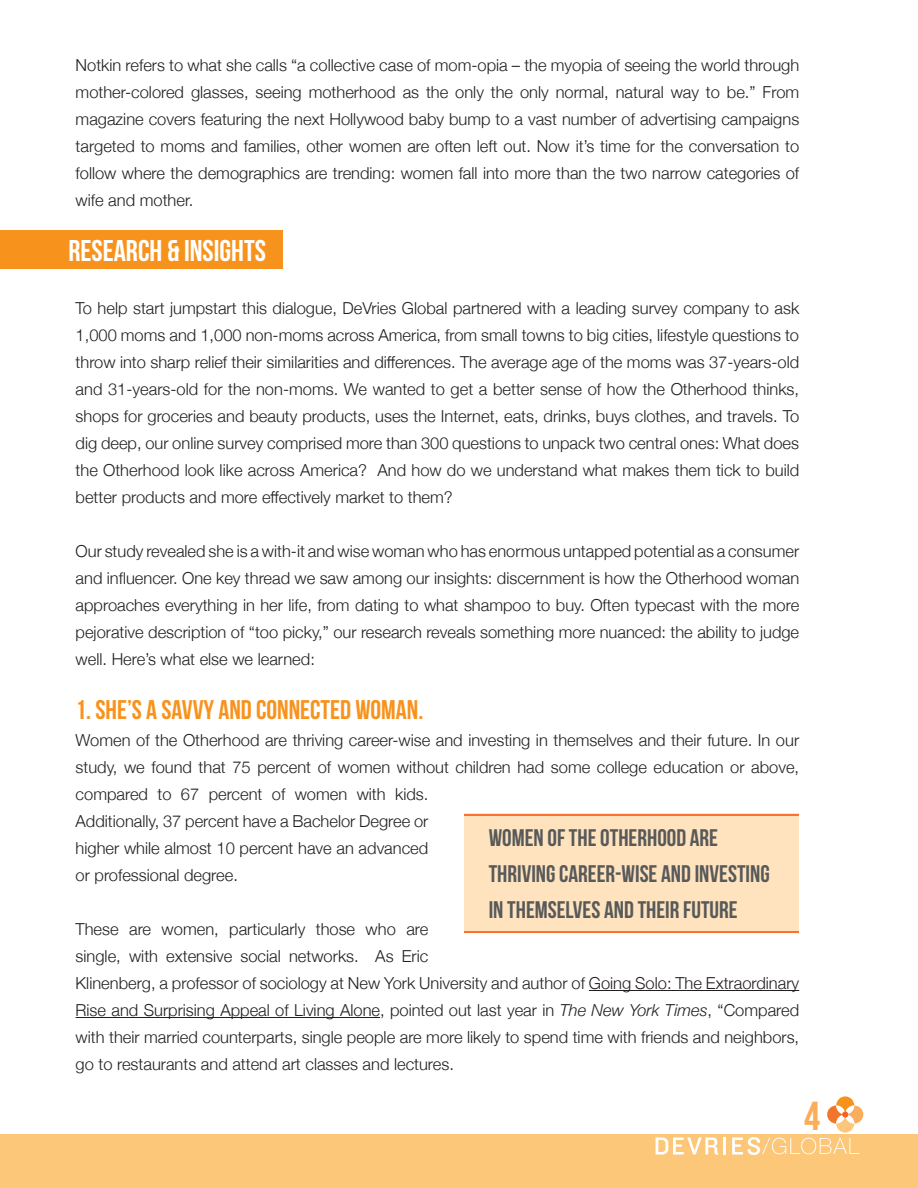
<style>
.page{position:relative;width:918px;height:1188px;background:#fff}
.page>*{position:absolute;margin:0;border:0;box-sizing:border-box;transform-origin:0 0}
.t1{font:40.5px "Bebas Neue";color:#faae5b}
.t2{font:30px "Bebas Neue";color:#fff}
.t3{font:27px "Bebas Neue";color:#f7931d}
.t4{font:24px/36px "Bebas Neue";color:#585959}
.t5{font:300 16.5px/27px "Helvetica Neue";color:#231f20;text-align:justify}
.s1{font-style:italic}
</style>
<div class="page">
<hr style="left:589px;top:990px;width:210px;height:1px;background:#231f20">
<hr style="left:76px;top:1017px;width:304px;height:1px;background:#231f20">
<div style="left:464px;top:814px;width:335px;height:119px;background:#ffe3be"></div>
<hr style="left:464px;top:931px;width:335px;height:2px;background:#f9742a">
<hr style="left:464px;top:814px;width:335px;height:1px;background:#f9742a">
<div style="left:0;top:1134px;width:918px;height:54px;background:#fdc77a"></div>
<svg style="left:656px;top:1137px;width:62px;height:18px"></svg>
<hr style="left:723px;top:1137px;width:3px;height:18px;background:#fff">
<svg style="left:732px;top:1096px;width:131px;height:59px"></svg>
<div style="left:0;top:231px;width:283px;height:38px;background:#f7931d"></div>
<p class="t5" style="left:76px;top:51px;width:725px">Notkin refers to what she calls “a collective case of mom-opia – the myopia of seeing the world through mother-colored glasses, seeing motherhood as the only the only normal, natural way to be.” From magazine covers featuring the next Hollywood baby bump to a vast number of advertising campaigns targeted to moms and families, other women are often left out. Now it’s time for the conversation to follow where the demographics are trending: women fall into more than the two narrow categories of wife and mother.</p>
<p class="t2" style="left:68px;top:234px;width:199px">RESEARCH &amp; INSIGHTS</p>
<p class="t5" style="left:76px;top:294px;width:725px">To help start jumpstart this dialogue, DeVries Global partnered with a leading survey company to ask 1,000 moms and 1,000 non-moms across America, from small towns to big cities, lifestyle questions to throw into sharp relief their similarities and differences. The average age of the moms was 37-years-old and 31-years-old for the non-moms. We wanted to get a better sense of how the Otherhood thinks, shops for groceries and beauty products, uses the Internet, eats, drinks, buys clothes, and travels. To dig deep, our online survey comprised more than 300 questions to unpack two central ones: What does the Otherhood look like across America? And how do we understand what makes them tick to build better products and more effectively market to them?</p>
<p class="t5" style="left:76px;top:537px;width:725px">Our study revealed she is a with-it and wise woman who has enormous untapped potential as a consumer and influencer. One key thread we saw among our insights: discernment is how the Otherhood woman approaches everything in her life, from dating to what shampoo to buy. Often typecast with the more pejorative description of “too picky,” our research reveals something more nuanced: the ability to judge well. Here’s what else we learned:</p>
<p class="t3" style="left:76px;top:695px;width:349px">1. SHE’S A SAVVY AND CONNECTED WOMAN.</p>
<p class="t5" style="left:76px;top:726px;width:725px;text-align:left">Women of the Otherhood are thriving career-wise and investing in themselves and their future. In our study, we found that 75 percent of women without children had some college education or above, compared to 67 percent of women with kids.<br>Additionally, 37 percent have a Bachelor Degree or<br>higher while almost 10 percent have an advanced<br>or professional degree.</p>
<p class="t5" style="left:76px;top:915px;width:725px;text-align:left">These are women, particularly those who are<br>single, with extensive social networks. As Eric<br>Klinenberg, a professor of sociology at New York University and author of Going Solo: The Extraordinary Rise and Surprising Appeal of Living Alone, pointed out last year in <span class="s1">The New York Times</span>, “Compared with their married counterparts, single people are more likely to spend time with friends and neighbors, go to restaurants and attend art classes and lectures.</p>
<p class="t4" style="left:489px;top:819px;width:231px">WOMEN OF THE OTHERHOOD ARE</p>
<p class="t4" style="left:489px;top:855px;width:283px">THRIVING CAREER-WISE AND INVESTING<br>IN THEMSELVES AND THEIR FUTURE</p>
<p class="t1" style="left:804px;top:1093px;width:18px">4</p>
</div>
